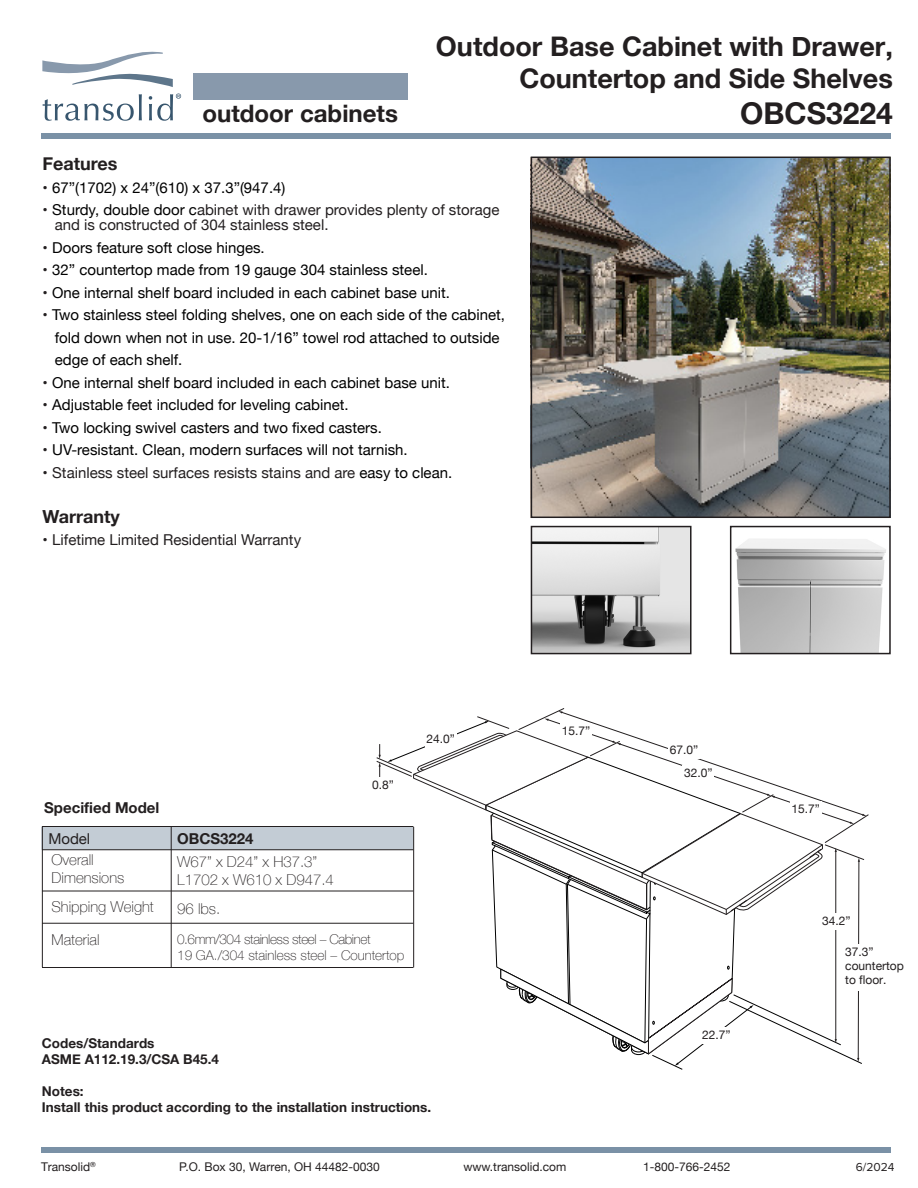
<style>
.page{position:relative;width:918px;height:1188px;background:#fff}
.page>*{position:absolute;margin:0;border:0;box-sizing:border-box;transform-origin:0 0}
.t1{font:700 30px "Helvetica Neue";color:#231f20}
.t2{font:700 27px/32.4px "Helvetica Neue";color:#231f20;text-align:right}
.t3{font:700 24px "Helvetica Neue";color:#231f20}
.t4{font:700 18px "Helvetica Neue";color:#231f20}
.t5{font:15px/22.5px "Helvetica Neue";color:#000}
.t6{font:15px/15px "Helvetica Neue";color:#231f20}
.t7{font:100 15px/18px "Helvetica Neue";color:#231f20}
.t8{font:700 15px "Helvetica Neue";color:#231f20}
.t9{font:700 13.5px/16.2px "Helvetica Neue";color:#231f20}
.t10{font:100 13.5px/16.2px "Helvetica Neue";color:#231f20}
.t11{font:12px/14.4px "Helvetica Neue";color:#231f20}
.t12{font:12px "Proxima Nova";color:#231f20}
.s1{color:#231f20}
.s2{color:#000}
</style>
<div class="page">
<div style="left:41px;top:134px;width:850px;height:5px;background:#7a91a6"></div>
<div style="left:41px;top:1148px;width:850px;height:5px;background:#7a91a6"></div>
<img style="left:534px;top:160px;width:354px;height:355px">
<div style="left:193px;top:73px;width:214px;height:27px;background:#8899ac"></div>
<div style="left:531px;top:157px;width:360px;height:361px;border:2px solid #231f20"></div>
<img style="left:534px;top:529px;width:155px;height:122px">
<div style="left:531px;top:526px;width:161px;height:128px;border:2px solid #231f20"></div>
<img style="left:735px;top:539px;width:151px;height:112px">
<div style="left:730px;top:526px;width:161px;height:128px;border:2px solid #231f20"></div>
<svg style="left:43px;top:94px;width:99px;height:27px"></svg>
<svg style="left:42px;top:51px;width:131px;height:36px"></svg>
<svg style="left:149px;top:94px;width:32px;height:27px"></svg>
<svg style="left:41px;top:708px;width:828px;height:362px"></svg>
<h2 class="t2" style="left:436px;top:31px;width:458px">Outdoor Base Cabinet with Drawer,<br>Countertop and Side Shelves</h2>
<h3 class="t3" style="left:202px;top:95px;width:197px">outdoor cabinets</h3>
<h1 class="t1" style="left:740px;top:90px;width:154px">OBCS3224</h1>
<p class="t4" style="left:42px;top:150px;width:77px">Features</p>
<p class="t5" style="left:42px;top:177px;width:245px"><span class="s1">•</span> 67”(1702) x 24”(610) x 37.3”(947.4)</p>
<p class="t6" style="left:55px;top:203px;width:446px;text-indent:-13px">• <span class="s2">Sturdy, double door c</span>abinet with drawer provides plenty of storage and is constructed of 304 stainless steel.</p>
<p class="t5" style="left:42px;top:237px;width:224px"><span class="s1">•</span> Doors feature soft close hinges.</p>
<p class="t5" style="left:42px;top:259px;width:387px"><span class="s1">•</span> 32” countertop made from 19 gauge 304 stainless steel.</p>
<p class="t5" style="left:42px;top:282px;width:409px"><span class="s1">•</span> One internal shelf board included in each cabinet base unit.</p>
<p class="t5" style="left:55px;top:304px;width:452px;text-indent:-13px"><span class="s1">•</span> Two stainless steel folding shelves, one on each side of the cabinet, fold down when not in use. 20-1/16” towel rod attached to outside edge of each shelf.</p>
<p class="t5" style="left:42px;top:372px;width:409px"><span class="s1">•</span> One internal shelf board included in each cabinet base unit.</p>
<p class="t5" style="left:42px;top:394px;width:308px"><span class="s1">•</span> Adjustable feet included for leveling cabinet.</p>
<p class="t5" style="left:42px;top:417px;width:341px"><span class="s1">•</span> Two locking swivel casters and two fixed casters.</p>
<p class="t5" style="left:42px;top:439px;width:367px"><span class="s1">•</span> UV-resistant. Clean, modern surfaces will not tarnish.</p>
<p class="t6" style="left:42px;top:466px;width:411px">• Stainless steel surfaces resists stains and are <span class="s2">easy to clean.</span></p>
<p class="t4" style="left:42px;top:502px;width:79px">Warranty</p>
<p class="t6" style="left:42px;top:533px;width:260px">• Lifetime Limited Residential Warranty</p>
<p class="t8" style="left:44px;top:796px;width:117px">Specified Model</p>
<p class="t11" style="left:372px;top:778px;width:23px">0.8”</p>
<p class="t6" style="left:48px;top:832px;width:43px">Model</p>
<p class="t8" style="left:177px;top:827px;width:78px">OBCS3224</p>
<p class="t7" style="left:52px;top:850px;width:74px">Overall<br>Dimensions</p>
<p class="t7" style="left:177px;top:852px;width:158px">W67” x D24” x H37.3”<br>L1702 x W610 x D947.4</p>
<p class="t7" style="left:52px;top:890px;width:104px;line-height:32.5px">Shipping Weight<br>Material</p>
<p class="t7" style="left:177px;top:899px;width:45px">96 lbs.</p>
<p class="t10" style="left:177px;top:931px;width:229px">0.6mm/304 stainless steel – Cabinet<br>19 GA./304 stainless steel – Countertop</p>
<p class="t11" style="left:426px;top:732px;width:30px">24.0”</p>
<p class="t9" style="left:42px;top:1035px;width:179px">Codes/Standards<br>ASME A112.19.3/CSA B45.4</p>
<p class="t9" style="left:42px;top:1083px;width:391px">Notes:<br>Install this product according to the installation instructions.</p>
<p class="t11" style="left:562px;top:724px;width:30px">15.7”</p>
<p class="t11" style="left:670px;top:743px;width:30px">67.0”</p>
<p class="t11" style="left:684px;top:766px;width:30px">32.0”</p>
<p class="t11" style="left:702px;top:1028px;width:30px">22.7”</p>
<p class="t11" style="left:792px;top:802px;width:30px">15.7”</p>
<p class="t11" style="left:822px;top:914px;width:30px">34.2”</p>
<p class="t11" style="left:845px;top:945px;width:60px">37.3” countertop to floor.</p>
<p class="t11" style="left:41px;top:1160px;width:56px">Transolid<sup>®</sup></p>
<p class="t11" style="left:179px;top:1160px;width:202px">P.O. Box 30, Warren, OH 44482-0030</p>
<p class="t11" style="left:463px;top:1160px;width:105px">www.transolid.com</p>
<p class="t11" style="left:643px;top:1160px;width:89px">1-800-766-2452</p>
<p class="t12" style="left:856px;top:1158px;width:40px">6/2024</p>
</div>
